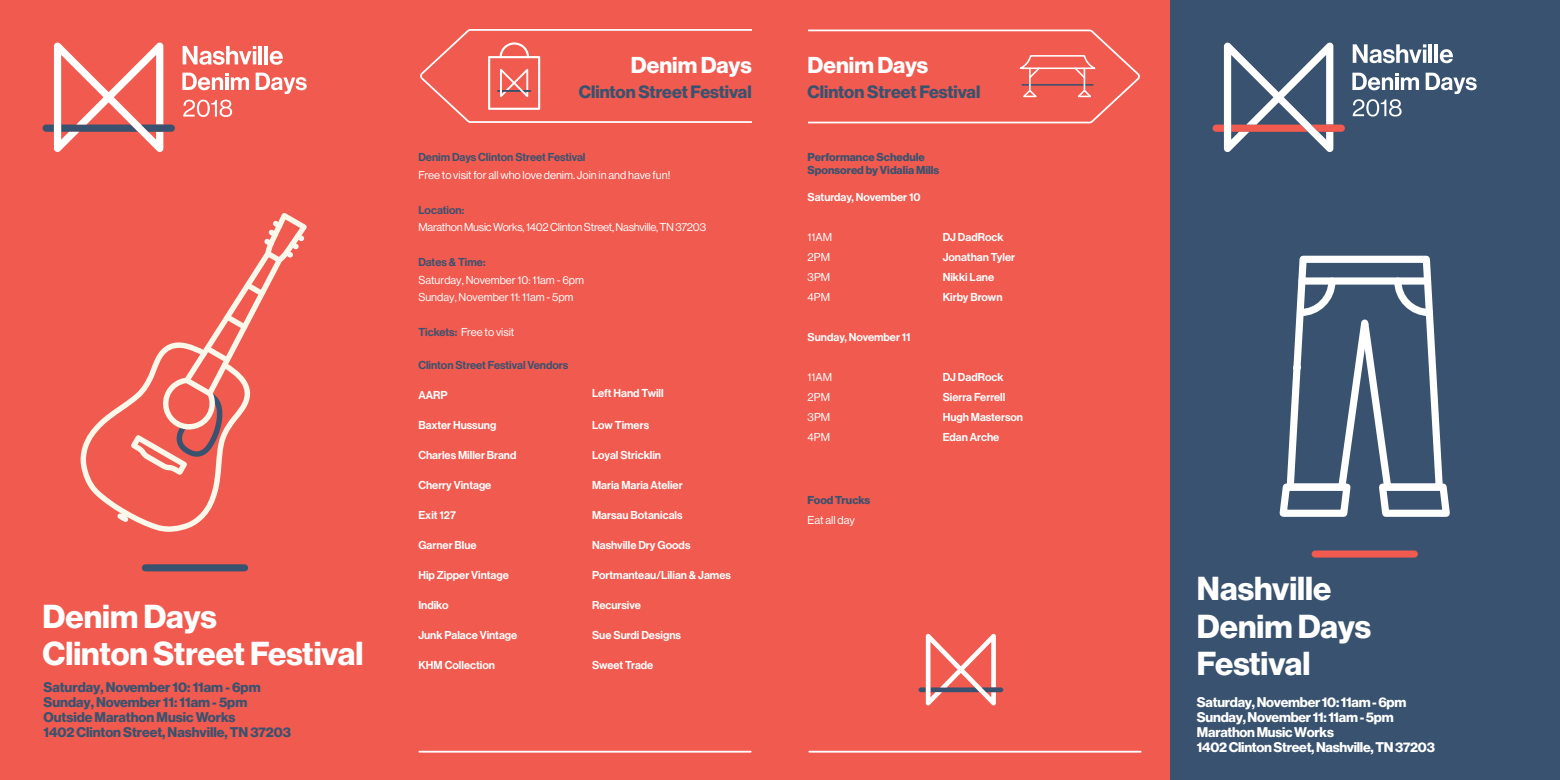
<style>
.page{position:relative;width:1560px;height:780px;background:#fff}
.page>*{position:absolute;margin:0;border:0;box-sizing:border-box;transform-origin:0 0}
.t1{font:32.5px/37.5px "N Haas Grotesk DS Pro 75 Bd";color:#fff}
.t2{font:22.5px "N Haas Grotesk DS Pro 75 Bd";color:#fff}
.t3{font:17.5px "N Haas Grotesk DS Pro 75 Bd";color:#38526f}
.t4{font:13.75px/15px "N Haas Grotesk DS Pro 75 Bd";color:#38526f}
.t5{font:13.75px/15px "N Haas Grotesk DS Pro 75 Bd";letter-spacing:-.02em;color:#fff}
.t6{font:11.25px "N Haas Grotesk DS Pro 65 Md";color:#fff}
.t7{font:11.25px/17.5px "N Haas Grotesk DS Pro 55 Rg";color:#fff}
.t8{font:11.25px "N Haas Grotesk DS Pro 65 Md";color:#38526f}
.t9{font:11.25px "N Haas Grotesk DS Pro 55 Rg";letter-spacing:-.02em;color:#fff}
.t10{font:11.25px/13.5px "N Haas Grotesk DS Pro 75 Bd";color:#38526f}
.s1{font-family:"N Haas Grotesk DS Pro 65 Md";color:#38526f}
</style>
<div class="page">
<div style="left:0;top:0;width:1169px;height:780px;background:#f05a4f"></div>
<div style="left:1169px;top:0;width:390px;height:780px;background:#38526f"></div>
<svg style="left:1279px;top:255px;width:171px;height:262px"></svg>
<div style="left:1301px;top:277px;width:126px;height:7px;background:#fff"></div>
<hr style="left:419px;top:750px;width:331px;height:2px;background:#fff">
<hr style="left:809px;top:750px;width:331px;height:2px;background:#fff">
<div style="left:1314px;top:550px;width:100px;height:7px;background:#f05a4f"></div>
<div style="left:145px;top:564px;width:99px;height:7px;background:#38526f"></div>
<svg style="left:808px;top:29px;width:333px;height:95px;background:#f06258"></svg>
<svg style="left:418px;top:28px;width:333px;height:96px;background:#f06459"></svg>
<svg style="left:1212px;top:43px;width:132px;height:109px"></svg>
<svg style="left:1352px;top:73px;width:66px;height:17px"></svg>
<svg style="left:1425px;top:73px;width:51px;height:21px"></svg>
<svg style="left:1352px;top:99px;width:49px;height:17px"></svg>
<svg style="left:1352px;top:44px;width:74px;height:19px"></svg>
<hr style="left:1428px;top:44px;width:3px;height:19px;background:#fff">
<hr style="left:1434px;top:44px;width:3px;height:19px;background:#fff">
<svg style="left:1439px;top:49px;width:13px;height:14px"></svg>
<svg style="left:43px;top:43px;width:132px;height:109px"></svg>
<svg style="left:182px;top:73px;width:67px;height:17px"></svg>
<svg style="left:256px;top:73px;width:50px;height:21px"></svg>
<svg style="left:183px;top:100px;width:49px;height:17px"></svg>
<svg style="left:183px;top:46px;width:73px;height:19px"></svg>
<hr style="left:258px;top:46px;width:4px;height:18px;background:#fff">
<hr style="left:264px;top:46px;width:4px;height:18px;background:#fff">
<svg style="left:270px;top:51px;width:13px;height:14px"></svg>
<svg style="left:80px;top:213px;width:227px;height:318px;background:#ef685e"></svg>
<svg style="left:918px;top:633px;width:84px;height:72px"></svg>
<h1 class="t1" style="left:43px;top:598px;width:322px">Denim Days<br>Clinton Street Festival</h1>
<p class="t4" style="left:43px;top:680px;width:249px">Saturday, November 10: 11am - 6pm Sunday, November 11: 11am - 5pm Outside Marathon Music Works<br>1402 Clinton Street, Nashville, TN 37203</p>
<h2 class="t2" style="left:631px;top:52px;width:122px">Denim Days</h2>
<h3 class="t3" style="left:579px;top:82px;width:174px">Clinton Street Festival</h3>
<p class="t8" style="left:418px;top:151px;width:169px">Denim Days Clinton Street Festival</p>
<p class="t7" style="left:418px;top:166px;width:253px">Free to visit for all who love denim. Join in and have fun!</p>
<p class="t8" style="left:418px;top:203px;width:47px">Location:</p>
<p class="t9" style="left:418px;top:221px;width:289px">Marathon MusicWorks,1402 Clinton Street, Nashville, TN37203</p>
<p class="t8" style="left:418px;top:256px;width:69px">Dates &amp; Time:</p>
<p class="t7" style="left:418px;top:271px;width:167px">Saturday, November 10: 11am - 6pm<br>Sunday, November 11: 11am - 5pm</p>
<p class="t7" style="left:418px;top:323px;width:97px"><span class="s1">Tickets:</span> Free to visit</p>
<p class="t8" style="left:418px;top:358px;width:151px">Clinton Street Festival Vendors</p>
<p class="t6" style="left:418px;top:388px;width:31px">AARP</p>
<p class="t6" style="left:418px;top:418px;width:79px">Baxter Hussung</p>
<p class="t6" style="left:418px;top:448px;width:100px">Charles Miller Brand</p>
<p class="t6" style="left:418px;top:478px;width:75px">Cherry Vintage</p>
<p class="t6" style="left:418px;top:508px;width:39px">Exit 127</p>
<p class="t6" style="left:418px;top:538px;width:60px">Garner Blue</p>
<p class="t6" style="left:418px;top:568px;width:92px">Hip Zipper Vintage</p>
<p class="t6" style="left:418px;top:598px;width:32px">Indiko</p>
<p class="t6" style="left:418px;top:628px;width:100px">Junk Palace Vintage</p>
<p class="t6" style="left:418px;top:658px;width:78px">KHM Collection</p>
<p class="t6" style="left:592px;top:386px;width:73px">Left Hand Twill</p>
<p class="t6" style="left:592px;top:418px;width:59px">Low Timers</p>
<p class="t6" style="left:592px;top:448px;width:70px">Loyal Stricklin</p>
<p class="t6" style="left:592px;top:478px;width:92px">Maria Maria Atelier</p>
<p class="t6" style="left:592px;top:508px;width:92px">Marsau Botanicals</p>
<p class="t6" style="left:592px;top:538px;width:100px">Nashville Dry Goods</p>
<p class="t6" style="left:592px;top:568px;width:140px">Portmanteau/Lilian &amp; James</p>
<p class="t6" style="left:592px;top:598px;width:50px">Recursive</p>
<p class="t6" style="left:592px;top:628px;width:90px">Sue Surdi Designs</p>
<p class="t6" style="left:592px;top:658px;width:63px">Sweet Trade</p>
<h2 class="t2" style="left:807px;top:52px;width:122px">Denim Days</h2>
<h3 class="t3" style="left:807px;top:82px;width:174px">Clinton Street Festival</h3>
<p class="t10" style="left:807px;top:150px;width:133px">Performance Schedule<br>Sponsored by Vidalia Mills</p>
<p class="t6" style="left:807px;top:190px;width:114px">Saturday, November 10</p>
<p class="t7" style="left:807px;top:228px;width:26px">11AM</p>
<p class="t6" style="left:942px;top:230px;width:62px">DJ DadRock</p>
<p class="t7" style="left:807px;top:248px;width:24px">2PM</p>
<p class="t6" style="left:942px;top:250px;width:74px">Jonathan Tyler</p>
<p class="t7" style="left:807px;top:268px;width:24px">3PM</p>
<p class="t6" style="left:942px;top:270px;width:53px">Nikki Lane</p>
<p class="t7" style="left:807px;top:288px;width:24px">4PM</p>
<p class="t6" style="left:942px;top:290px;width:61px">Kirby Brown</p>
<p class="t6" style="left:807px;top:330px;width:105px">Sunday, November 11</p>
<p class="t7" style="left:807px;top:368px;width:26px">11AM</p>
<p class="t6" style="left:942px;top:370px;width:62px">DJ DadRock</p>
<p class="t7" style="left:807px;top:388px;width:24px">2PM</p>
<p class="t6" style="left:942px;top:390px;width:64px">Sierra Ferrell</p>
<p class="t7" style="left:807px;top:408px;width:24px">3PM</p>
<p class="t6" style="left:942px;top:410px;width:82px">Hugh Masterson</p>
<p class="t7" style="left:807px;top:428px;width:24px">4PM</p>
<p class="t6" style="left:942px;top:430px;width:58px">Edan Arche</p>
<p class="t10" style="left:807px;top:493px;width:64px">Food Trucks</p>
<p class="t7" style="left:807px;top:511px;width:49px">Eat all day</p>
<h1 class="t1" style="left:1196px;top:570px;width:176px">Nashville<br>Denim Days<br>Festival</h1>
<p class="t5" style="left:1196px;top:695px;width:239px">Saturday, November 10: 11am - 6pm<br>Sunday, November 11: 11am - 5pm<br>Marathon Music Works<br>1402 Clinton Street, Nashville, TN 37203</p>
</div>
